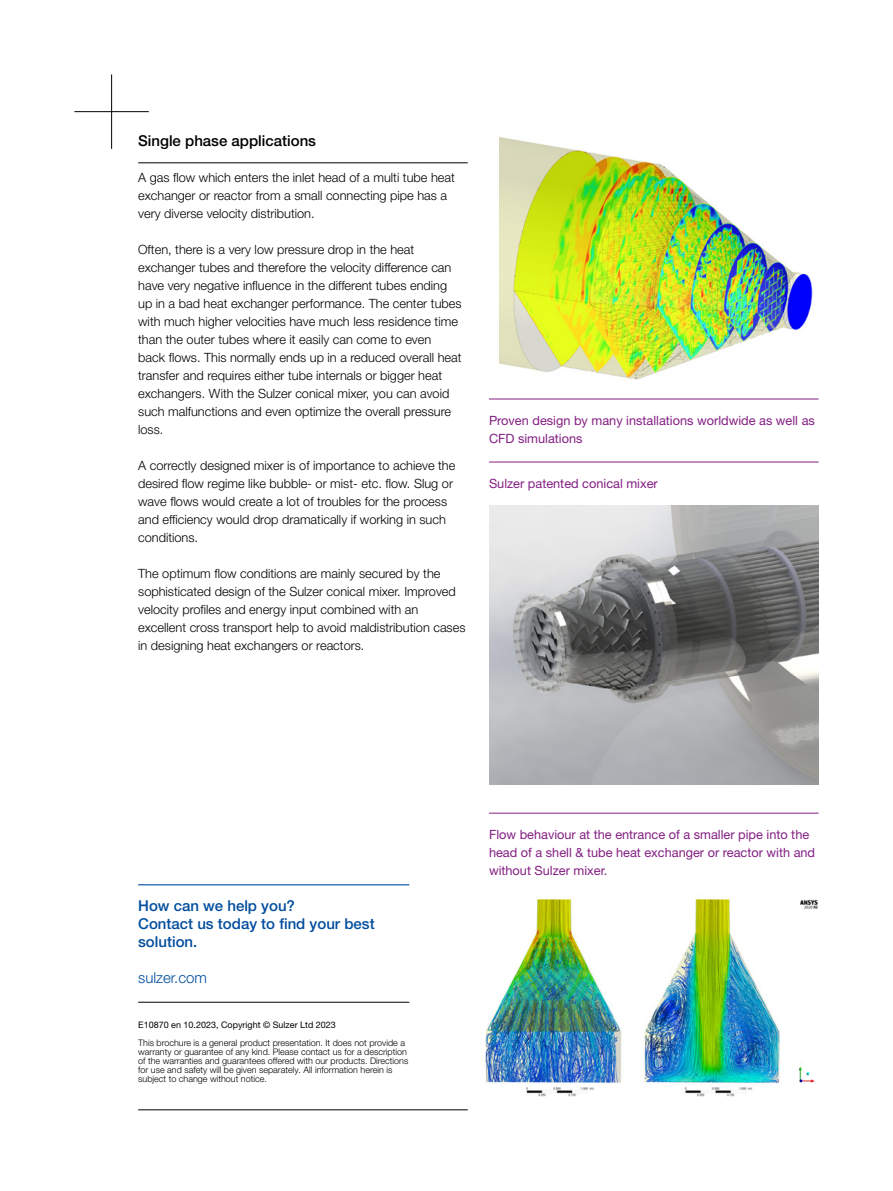
<style>
.page{position:relative;width:893px;height:1191px;background:#fff}
.page>*{position:absolute;margin:0;border:0;box-sizing:border-box;transform-origin:0 0}
.How_can_we_help_you{font:500 15px/18px "Helvetica Neue LT Pro";color:#004d9d}
.Subtitle{font:500 15px "Helvetica Neue LT Pro";color:#000}
.www{font:300 15px "Helvetica Neue LT Pro";color:#004d9d}
.Body_text{font:300 12.75px/18px "Helvetica Neue LT Pro";color:#000}
.t1{font:12.75px/18px "Helvetica Neue LT Pro";color:#831f82}
.Disclaimer{font:300 9px/9px "Helvetica Neue LT Pro";color:#000}
.Disclaimer_title{font:9px "Helvetica Neue LT Pro";color:#000}
</style>
<div class="page">
<hr style="left:74px;top:111px;width:75px;height:1px;background:#000">
<hr style="left:111px;top:74px;width:1px;height:75px;background:#000">
<hr style="left:138px;top:1109px;width:330px;height:1px;background:#000">
<hr style="left:138px;top:884px;width:271px;height:1px;background:#004d9d">
<hr style="left:138px;top:1002px;width:271px;height:1px;background:#000">
<hr style="left:138px;top:162px;width:330px;height:1px;background:#000">
<img style="left:489px;top:506px;width:330px;height:279px">
<hr style="left:489px;top:399px;width:330px;height:1px;background:#831f82">
<hr style="left:489px;top:462px;width:330px;height:1px;background:#831f82">
<hr style="left:489px;top:813px;width:330px;height:1px;background:#831f82">
<img style="left:485px;top:898px;width:137px;height:199px">
<img style="left:644px;top:899px;width:136px;height:198px">
<img style="left:798px;top:899px;width:21px;height:184px">
<img style="left:499px;top:137px;width:314px;height:243px">
<p class="Subtitle" style="left:138px;top:131px;width:179px">Single phase applications</p>
<p class="Body_text" style="left:138px;top:168px;width:318px">A gas flow which enters the inlet head of a multi tube heat exchanger or reactor from a small connecting pipe has a very diverse velocity distribution.</p>
<p class="Body_text" style="left:138px;top:240px;width:325px">Often, there is a very low pressure drop in the heat exchanger tubes and therefore the velocity difference can have very negative influence in the different tubes ending up in a bad heat exchanger performance. The center tubes with much higher velocities have much less residence time than the outer tubes where it easily can come to even<br>back flows. This normally ends up in a reduced overall heat transfer and requires either tube internals or bigger heat exchangers. With the Sulzer conical mixer, you can avoid such malfunctions and even optimize the overall pressure loss.</p>
<p class="Body_text" style="left:138px;top:456px;width:319px">A correctly designed mixer is of importance to achieve the desired flow regime like bubble- or mist- etc. flow. Slug or wave flows would create a lot of troubles for the process and efficiency would drop dramatically if working in such conditions.</p>
<p class="Body_text" style="left:138px;top:564px;width:329px">The optimum flow conditions are mainly secured by the sophisticated design of the Sulzer conical mixer. Improved velocity profiles and energy input combined with an excellent cross transport help to avoid maldistribution cases in designing heat exchangers or reactors.</p>
<p class="t1" style="left:489px;top:411px;width:327px">Proven design by many installations worldwide as well as<br>CFD simulations</p>
<p class="t1" style="left:489px;top:474px;width:170px">Sulzer patented conical mixer</p>
<p class="How_can_we_help_you" style="left:138px;top:896px;width:238px">How can we help you?<br>Contact us today to find your best solution.</p>
<p class="www" style="left:138px;top:968px;width:70px">sulzer.com</p>
<p class="Disclaimer_title" style="left:138px;top:1019px;width:199px">E10870 en 10.2023, Copyright © Sulzer Ltd 2023</p>
<p class="Disclaimer" style="left:138px;top:1038px;width:272px">This brochure is a general product presentation. It does not provide a warranty or guarantee of any kind. Please contact us for a description of the warranties and guarantees offered with our products. Directions for use and safety will be given separately. All information herein is subject to change without notice.</p>
<p class="t1" style="left:489px;top:825px;width:328px">Flow behaviour at the entrance of a smaller pipe into the head of a shell &amp; tube heat exchanger or reactor with and without Sulzer mixer.</p>
</div>
